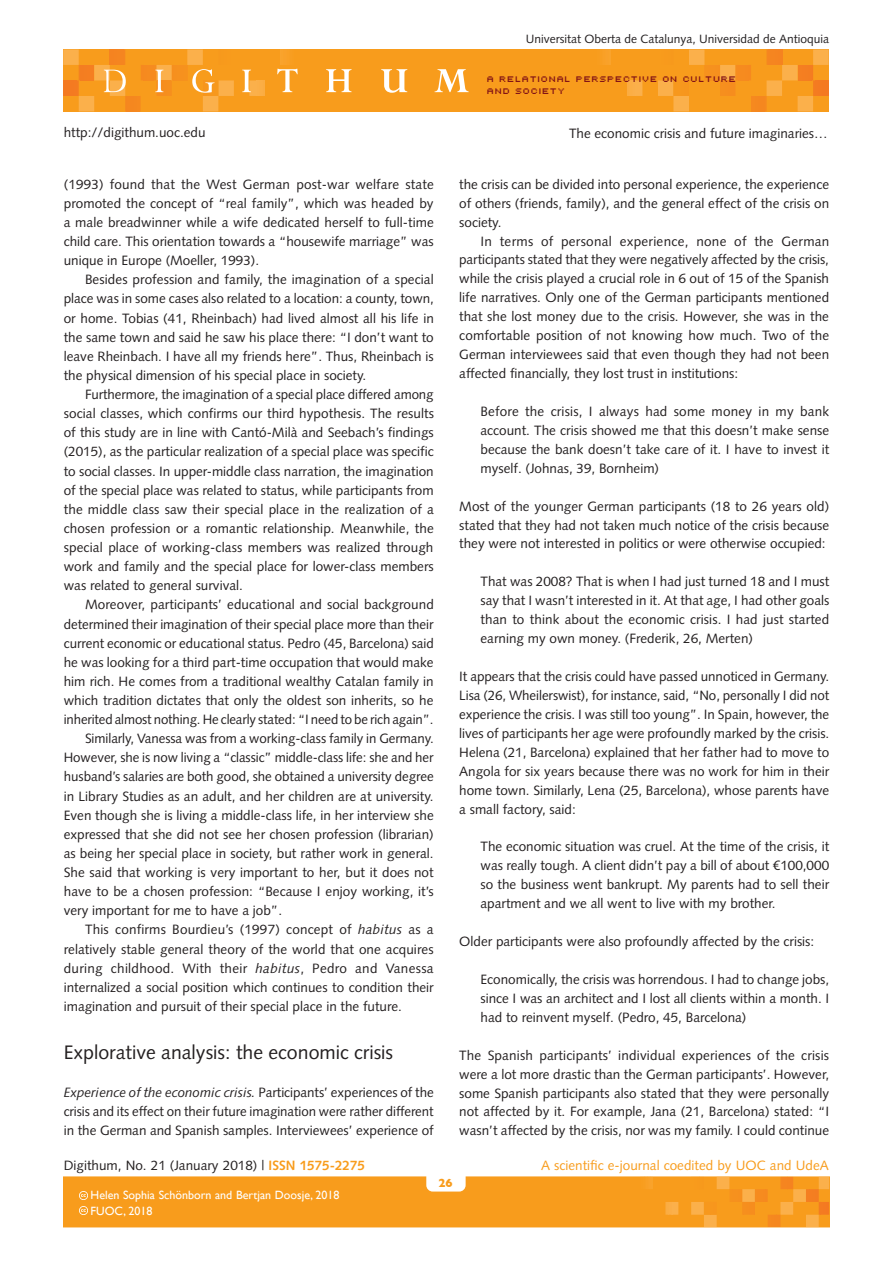
<style>
.page{position:relative;width:893px;height:1263px;background:#fff}
.page>*{position:absolute;margin:0;border:0;box-sizing:border-box;transform-origin:0 0}
._03_Subtitol_2{font:19.5px "Syntax LT";color:#231f20}
._02_PARAGRAF_GENERAL{font:13.5px/19px "Syntax LT";color:#231f20;text-align:justify}
._02_PRIMER_PARAGRAF{font:13.5px/18.9px "Syntax LT";color:#231f20;text-align:justify}
._02_textcitat{font:13.5px/18.9px "Syntax LT";color:#231f20;text-align:justify}
.t1{font:13.5px "Syntax LT";color:#f89c1c}
.t2{font:12px "Syntax LT";color:#231f20}
.t3{font:12px/15.8px "Gill Sans";color:#fff}
.t4{font:700 12px "Gill Sans";color:#f89c1c}
.t5{font:9px/12px "Uni 0554";color:#821316}
.s1{font-style:italic}
.s2{font-weight:700;color:#f89c1c}
</style>
<div class="page">
<hr style="left:829px;top:1177px;width:1px;height:50px;background:#f47921">
<svg style="left:64px;top:1177px;width:765px;height:50px;background:#f89d21"></svg>
<div style="left:63px;top:49px;width:766px;height:62px;background:#f89c1c"></div>
<hr style="left:265px;top:49px;width:1px;height:62px;background:#faab40">
<hr style="left:266px;top:49px;width:2px;height:62px;background:#faab3f">
<hr style="left:268px;top:49px;width:1px;height:62px;background:#faaa3d">
<hr style="left:269px;top:49px;width:2px;height:62px;background:#faa93b">
<hr style="left:271px;top:49px;width:1px;height:62px;background:#faa839">
<hr style="left:272px;top:49px;width:2px;height:62px;background:#faa837">
<hr style="left:274px;top:49px;width:1px;height:62px;background:#faa736">
<hr style="left:275px;top:49px;width:2px;height:62px;background:#faa633">
<hr style="left:277px;top:49px;width:1px;height:62px;background:#f9a531">
<hr style="left:278px;top:49px;width:2px;height:62px;background:#f9a430">
<hr style="left:625px;top:49px;width:2px;height:62px;background:#faab40">
<hr style="left:624px;top:49px;width:1px;height:62px;background:#faab3f">
<hr style="left:622px;top:49px;width:2px;height:62px;background:#faaa3d">
<hr style="left:621px;top:49px;width:1px;height:62px;background:#faa93b">
<hr style="left:619px;top:49px;width:2px;height:62px;background:#faa839">
<hr style="left:618px;top:49px;width:1px;height:62px;background:#faa837">
<hr style="left:616px;top:49px;width:2px;height:62px;background:#faa736">
<hr style="left:615px;top:49px;width:1px;height:62px;background:#faa633">
<hr style="left:613px;top:49px;width:2px;height:62px;background:#f9a531">
<hr style="left:612px;top:49px;width:1px;height:62px;background:#f9a430">
<svg style="left:605px;top:49px;width:6px;height:16px"></svg>
<svg style="left:627px;top:49px;width:202px;height:62px"></svg>
<hr style="left:815px;top:80px;width:4px;height:16px;background:#f47b21">
<hr style="left:819px;top:80px;width:3px;height:16px;background:#f47a21">
<hr style="left:822px;top:80px;width:3px;height:16px;background:#f47921">
<hr style="left:825px;top:80px;width:4px;height:16px;background:#f47921">
<svg style="left:63px;top:49px;width:202px;height:62px"></svg>
<svg style="left:277px;top:49px;width:21px;height:43px"></svg>
<svg style="left:326px;top:69px;width:26px;height:23px"></svg>
<svg style="left:381px;top:69px;width:26px;height:24px"></svg>
<svg style="left:434px;top:69px;width:35px;height:23px"></svg>
<p class="t2" style="left:526px;top:32px;width:305px">Universitat Oberta de Catalunya, Universidad de Antioquia</p>
<p class="t5" style="left:488px;top:72px;width:251px">A RELATIONAL PERSPECTIVE ON CULTURE<br>AND SOCIETY</p>
<p class="_02_PARAGRAF_GENERAL" style="left:64px;top:122px;width:143px">http://digithum.uoc.edu</p>
<p class="_02_PARAGRAF_GENERAL" style="left:569px;top:124px;width:260px">The economic crisis and future imaginaries…</p>
<p class="_02_PARAGRAF_GENERAL" style="left:64px;top:175px;width:372px">(1993) found that the West German post-war welfare state promoted the concept of “real family”, which was headed by a male breadwinner while a wife dedicated herself to full-time child care. This orientation towards a “housewife marriage” was unique in Europe (Moeller, 1993).</p>
<p class="_02_PARAGRAF_GENERAL" style="left:64px;top:270px;width:372px;text-indent:21px">Besides profession and family, the imagination of a special place was in some cases also related to a location: a county, town, or home. Tobias (41, Rheinbach) had lived almost all his life in the same town and said he saw his place there: “I don’t want to leave Rheinbach. I have all my friends here”. Thus, Rheinbach is the physical dimension of his special place in society.</p>
<p class="_02_PARAGRAF_GENERAL" style="left:64px;top:385px;width:372px;text-indent:21px">Furthermore, the imagination of a special place differed among social classes, which confirms our third hypothesis. The results of this study are in line with Cantó-Milà and Seebach’s findings (2015), as the particular realization of a special place was specific to social classes. In upper-middle class narration, the imagination of the special place was related to status, while participants from the middle class saw their special place in the realization of a chosen profession or a romantic relationship. Meanwhile, the special place of working-class members was realized through work and family and the special place for lower-class members was related to general survival.</p>
<p class="_02_PARAGRAF_GENERAL" style="left:64px;top:595px;width:372px;text-indent:21px">Moreover, participants’ educational and social background determined their imagination of their special place more than their current economic or educational status. Pedro (45, Barcelona) said he was looking for a third part-time occupation that would make him rich. He comes from a traditional wealthy Catalan family in which tradition dictates that only the oldest son inherits, so he inherited almost nothing. He clearly stated: “I need to be rich again”.</p>
<p class="_02_PARAGRAF_GENERAL" style="left:64px;top:729px;width:372px;text-indent:21px">Similarly, Vanessa was from a working-class family in Germany.<br>However, she is now living a “classic” middle-class life: she and her husband’s salaries are both good, she obtained a university degree in Library Studies as an adult, and her children are at university.<br>Even though she is living a middle-class life, in her interview she expressed that she did not see her chosen profession (librarian) as being her special place in society, but rather work in general.<br>She said that working is very important to her, but it does not have to be a chosen profession: “Because I enjoy working, it’s very important for me to have a job”.</p>
<p class="_02_PARAGRAF_GENERAL" style="left:64px;top:920px;width:371px;text-indent:21px">This confirms Bourdieu’s (1997) concept of <span class="s1">habitus</span> as a relatively stable general theory of the world that one acquires during childhood. With their <span class="s1">habitus</span>, Pedro and Vanessa internalized a social position which continues to condition their imagination and pursuit of their special place in the future.</p>
<p class="_03_Subtitol_2" style="left:64px;top:1041px;width:331px">Explorative analysis: the economic crisis</p>
<p class="_02_PRIMER_PARAGRAF" style="left:64px;top:1083px;width:372px"><span class="s1">Experience of the economic crisis.</span> Participants’ experiences of the crisis and its effect on their future imagination were rather different in the German and Spanish samples. Interviewees’ experience of</p>
<p class="_02_PRIMER_PARAGRAF" style="left:459px;top:175px;width:371px">the crisis can be divided into personal experience, the experience of others (friends, family), and the general effect of the crisis on society.</p>
<p class="_02_PARAGRAF_GENERAL" style="left:459px;top:231px;width:372px;text-indent:21px">In terms of personal experience, none of the German participants stated that they were negatively affected by the crisis, while the crisis played a crucial role in 6 out of 15 of the Spanish life narratives. Only one of the German participants mentioned that she lost money due to the crisis. However, she was in the comfortable position of not knowing how much. Two of the German interviewees said that even though they had not been affected financially, they lost trust in institutions:</p>
<p class="_02_textcitat" style="left:480px;top:402px;width:350px">Before the crisis, I always had some money in my bank account. The crisis showed me that this doesn’t make sense because the bank doesn’t take care of it. I have to invest it myself. (Johnas, 39, Bornheim)</p>
<p class="_02_PRIMER_PARAGRAF" style="left:459px;top:496px;width:371px">Most of the younger German participants (18 to 26 years old) stated that they had not taken much notice of the crisis because they were not interested in politics or were otherwise occupied:</p>
<p class="_02_textcitat" style="left:480px;top:572px;width:350px">That was 2008? That is when I had just turned 18 and I must say that I wasn’t interested in it. At that age, I had other goals than to think about the economic crisis. I had just started earning my own money. (Frederik, 26, Merten)</p>
<p class="_02_PRIMER_PARAGRAF" style="left:459px;top:667px;width:372px">It appears that the crisis could have passed unnoticed in Germany.<br>Lisa (26, Wheilerswist), for instance, said, “No, personally I did not experience the crisis. I was still too young”. In Spain, however, the lives of participants her age were profoundly marked by the crisis.<br>Helena (21, Barcelona) explained that her father had to move to Angola for six years because there was no work for him in their home town. Similarly, Lena (25, Barcelona), whose parents have a small factory, said:</p>
<p class="_02_textcitat" style="left:480px;top:837px;width:350px">The economic situation was cruel. At the time of the crisis, it was really tough. A client didn’t pay a bill of about €100,000 so the business went bankrupt. My parents had to sell their apartment and we all went to live with my brother.</p>
<p class="_02_PRIMER_PARAGRAF" style="left:459px;top:932px;width:357px">Older participants were also profoundly affected by the crisis:</p>
<p class="_02_textcitat" style="left:480px;top:970px;width:350px">Economically, the crisis was horrendous. I had to change jobs, since I was an architect and I lost all clients within a month. I had to reinvent myself. (Pedro, 45, Barcelona)</p>
<p class="_02_PRIMER_PARAGRAF" style="left:459px;top:1045px;width:371px">The Spanish participants’ individual experiences of the crisis were a lot more drastic than the German participants’. However, some Spanish participants also stated that they were personally not affected by it. For example, Jana (21, Barcelona) stated: “I wasn’t affected by the crisis, nor was my family. I could continue</p>
<p class="_02_PARAGRAF_GENERAL" style="left:64px;top:1156px;width:303px">Digithum, No. 21 (January 2018) | <span class="s2">ISSN 1575-2275</span></p>
<p class="t1" style="left:541px;top:1157px;width:289px">A scientific e-journal coedited by UOC and UdeA</p>
<p class="t4" style="left:438px;top:1173px;width:16px">26</p>
<p class="t3" style="left:91px;top:1187px;width:250px">Helen Sophia Schönborn and Bertjan Doosje, 2018<br>FUOC, 2018</p>
</div>
